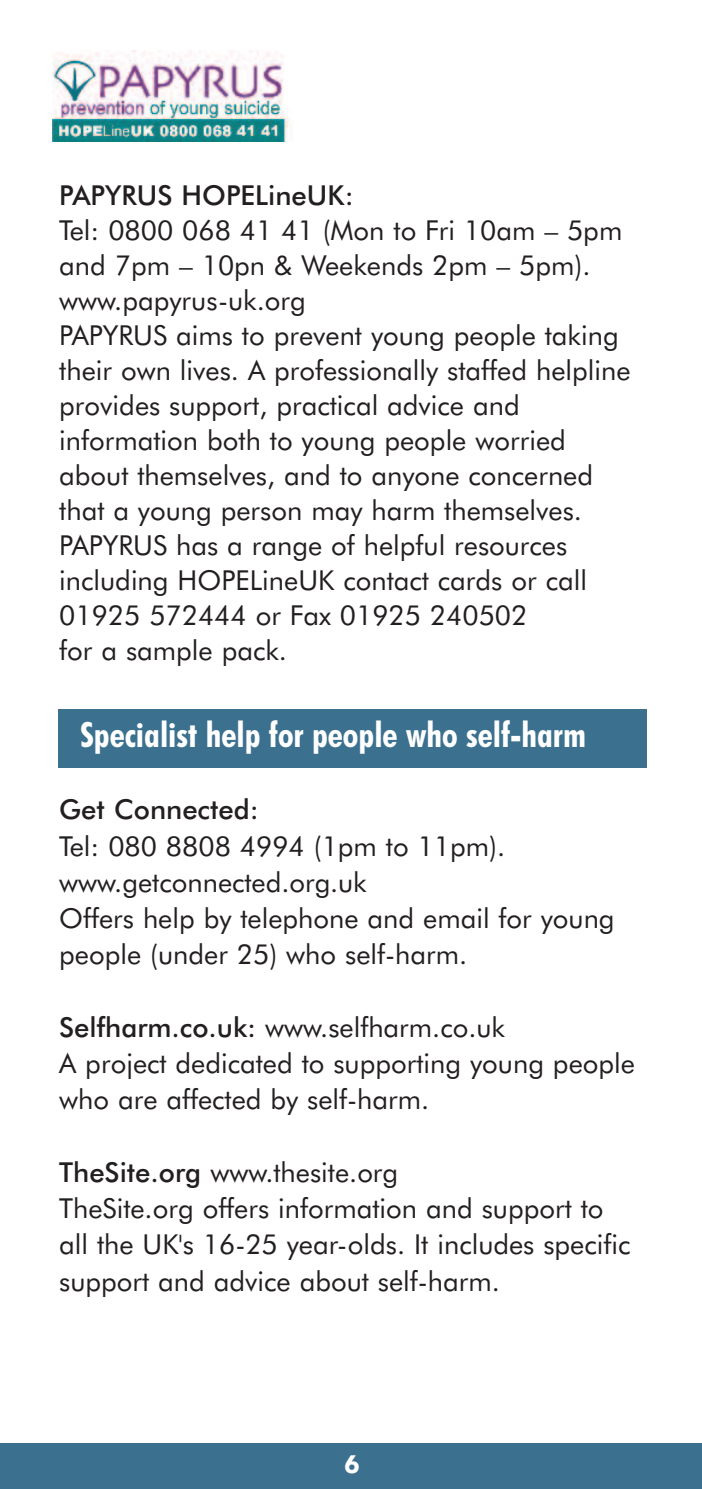
<style>
.page{position:relative;width:702px;height:1489px;background:#fff}
.page>*{position:absolute;margin:0;border:0;box-sizing:border-box;transform-origin:0 0}
.t1{font:700 condensed 35px "Futura BT";color:#fff}
.t2{font:27.5px/35px "Futura BT";color:#231f20}
.t3{font:500 27.5px "Futura BT";color:#231f20}
.t4{font:700 25px "Futura BT";color:#fff}
.s1{font-weight:500}
</style>
<div class="page">
<div style="left:58px;top:709px;width:588px;height:58px;background:#3b718f"></div>
<div style="left:0;top:1443px;width:702px;height:45px;background:#3b718f"></div>
<img style="left:52px;top:50px;width:238px;height:91px">
<p class="t3" style="left:59px;top:184px;width:296px">PAPYRUS HOPELineUK:</p>
<p class="t2" style="left:59px;top:215px;width:573px">Tel: 0800 068 41 41 (Mon to Fri 10am – 5pm and 7pm – 10pn &amp; Weekends 2pm – 5pm). www.papyrus-uk.org<br>PAPYRUS aims to prevent young people taking their own lives. A professionally staffed helpline provides support, practical advice and information both to young people worried about themselves, and to anyone concerned that a young person may harm themselves.<br>PAPYRUS has a range of helpful resources including HOPELineUK contact cards or call 01925 572444 or Fax 01925 240502<br>for a sample pack.</p>
<p class="t1" style="left:80px;top:720px;width:507px">Specialist help for people who self-harm</p>
<p class="t3" style="left:59px;top:798px;width:201px">Get Connected:</p>
<p class="t2" style="left:59px;top:830px;width:557px;line-height:36.2px">Tel: 080 8808 4994 (1pm to 11pm). www.getconnected.org.uk<br>Offers help by telephone and email for young people (under 25) who self-harm.</p>
<p class="t2" style="left:59px;top:1011px;width:577px;line-height:36.2px"><span class="s1">Selfharm.co.uk:</span> www.selfharm.co.uk<br>A project dedicated to supporting young people who are affected by self-harm.</p>
<p class="t2" style="left:59px;top:1156px;width:572px;line-height:36.2px"><span class="s1">TheSite.org</span> www.thesite.org<br>TheSite.org offers information and support to all the UK's 16-25 year-olds. It includes specific support and advice about self-harm.</p>
<p class="t4" style="left:344px;top:1453px;width:17px">6</p>
</div>
